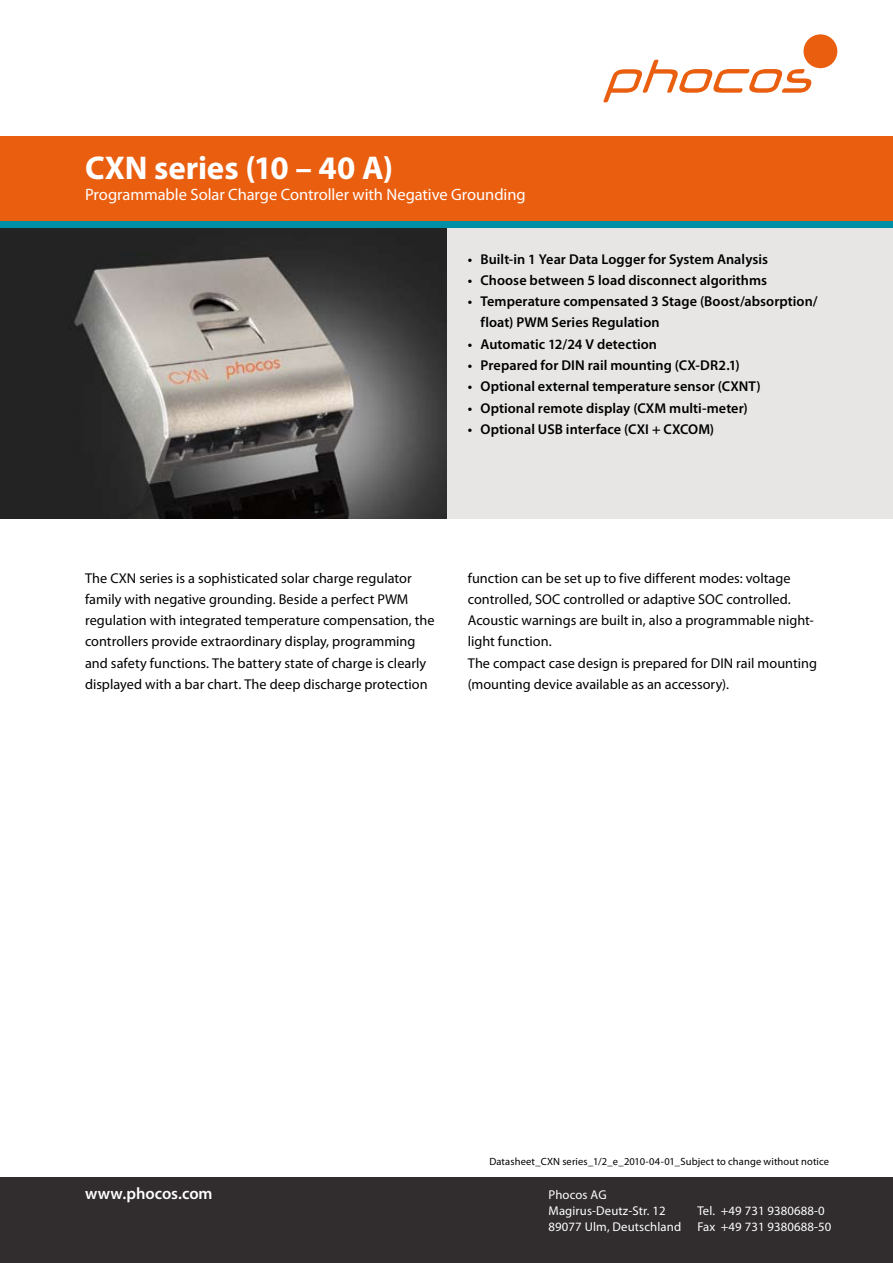
<style>
.page{position:relative;width:893px;height:1263px;background:#fff}
.page>*{position:absolute;margin:0;border:0;box-sizing:border-box;transform-origin:0 0}
.t1{font:700 33px "Myriad Pro";letter-spacing:-.005em;color:#fff}
.t2{font:16.5px "Myriad Pro";letter-spacing:-.005em;color:#fff}
.t3{font:600 16.5px "Myriad Pro";color:#fff}
.t4{font:14.25px/21.3px "Myriad Pro";color:#000}
.t5{font:600 14.25px/21.3px "Myriad Pro";letter-spacing:.005em;color:#000}
.t6{font:12.75px/15.8px "Myriad Pro";letter-spacing:.01em;color:#fff}
.t7{font:10.5px "Myriad Pro";letter-spacing:.01em;color:#000}
</style>
<div class="page">
<div style="left:446px;top:221px;width:447px;height:298px;background:#e7e6e5"></div>
<img style="left:0;top:227px;width:446px;height:292px">
<div style="left:0;top:136px;width:893px;height:85px;background:#e95e0f"></div>
<div style="left:0;top:221px;width:893px;height:6px;background:#008fa5"></div>
<div style="left:0;top:1178px;width:893px;height:85px;background:#312c2d"></div>
<div style="left:803px;top:34px;width:34px;height:34px;background:#e95e0f;border-radius:50%"></div>
<svg style="left:603px;top:60px;width:209px;height:42px"></svg>
<h1 class="t1" style="left:85px;top:146px;width:310px">CXN series (10 – 40 A)</h1>
<p class="t2" style="left:85px;top:184px;width:442px">Programmable Solar Charge Controller with Negative Grounding</p>
<p class="t5" style="left:468px;top:248px;width:302px">• Built-in 1 Year Data Logger for System Analysis</p>
<p class="t5" style="left:468px;top:269px;width:301px">• Choose between 5 load disconnect algorithms</p>
<p class="t5" style="left:480px;top:290px;width:339px;text-indent:-13px">• Temperature compensated 3 Stage (Boost/absorption/ float) PWM Series Regulation</p>
<p class="t5" style="left:468px;top:333px;width:191px">• Automatic 12/24 V detection</p>
<p class="t5" style="left:468px;top:354px;width:274px">• Prepared for DIN rail mounting (CX-DR2.1)</p>
<p class="t5" style="left:468px;top:375px;width:294px">• Optional external temperature sensor (CXNT)</p>
<p class="t5" style="left:468px;top:397px;width:282px">• Optional remote display (CXM multi-meter)</p>
<p class="t5" style="left:468px;top:418px;width:248px">• Optional USB interface (CXI + CXCOM)</p>
<p class="t4" style="left:85px;top:567px;width:351px">The CXN series is a sophisticated solar charge regulator family with negative grounding. Beside a perfect PWM regulation with integrated temperature compensation, the controllers provide extraordinary display, programming and safety functions. The battery state of charge is clearly displayed with a bar chart. The deep discharge protection</p>
<p class="t4" style="left:468px;top:567px;width:351px">function can be set up to five different modes: voltage controlled, SOC controlled or adaptive SOC controlled.<br>Acoustic warnings are built in, also a programmable night&shy;light function.<br>The compact case design is prepared for DIN rail mounting (mounting device available as an accessory).</p>
<p class="t7" style="left:489px;top:1154px;width:341px">Datasheet_CXN series_1/2_e_2010-04-01_Subject to change without notice</p>
<p class="t3" style="left:85px;top:1183px;width:129px">www.phocos.com</p>
<p class="t6" style="left:549px;top:1187px;width:134px">Phocos AG<br>Magirus-Deutz-Str. 12<br>89077 Ulm, Deutschland</p>
<p class="t6" style="left:697px;top:1202px;width:136px">Tel. +49 731 9380688-0<br>Fax +49 731 9380688-50</p>
</div>
